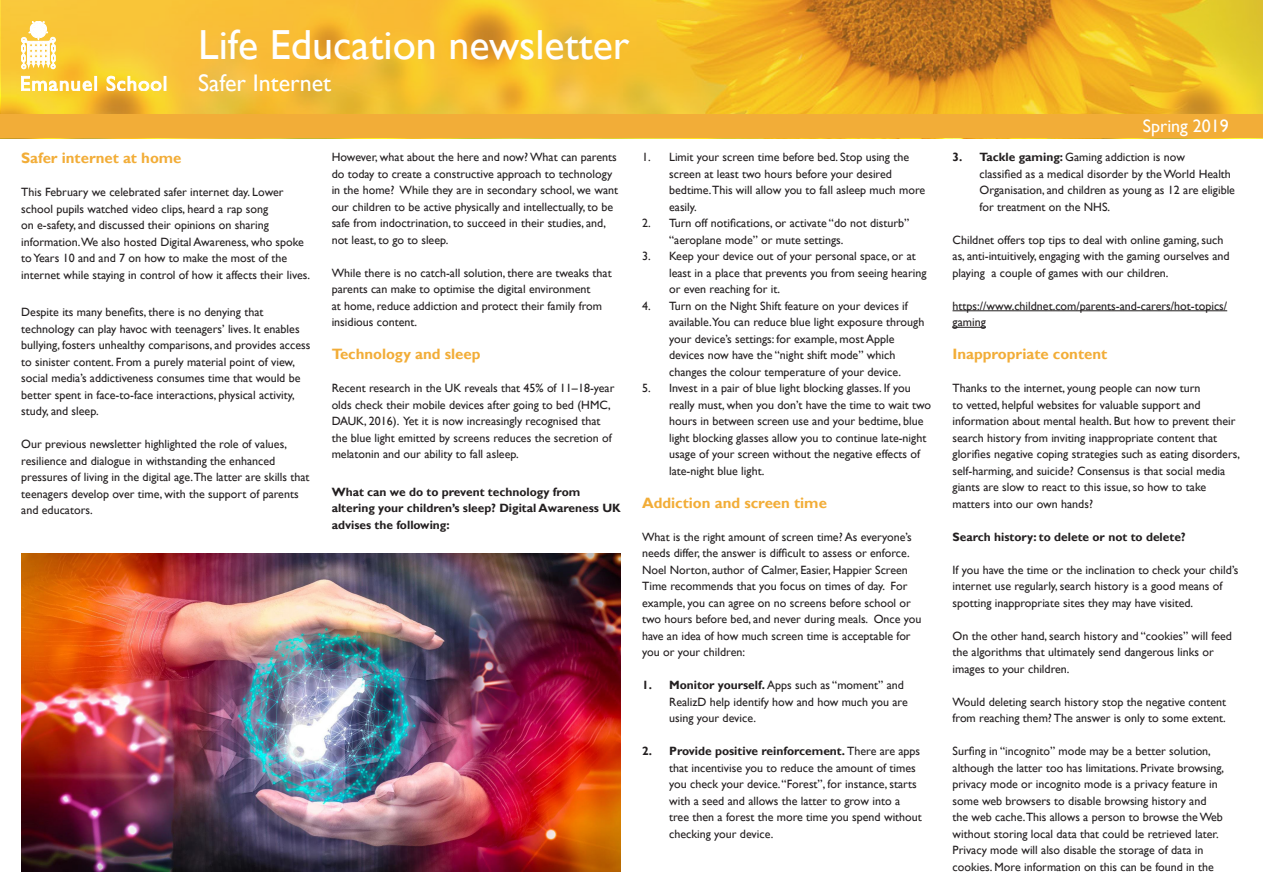
<style>
.page{position:relative;width:1263px;height:893px;background:#fff}
.page>*{position:absolute;margin:0;border:0;box-sizing:border-box;transform-origin:0 0}
.t1{font:42px "Gill Sans";color:#fff}
.t2{font:24px "Gill Sans";color:#fff}
.t3{font:18px "Gill Sans";color:#fff}
.t4{font:700 15px "Gill Sans";color:#f2ad38}
.t5{font:12px/16.5px "Gill Sans";color:#231f20}
.t6{font:700 12px/16.5px "Gill Sans";color:#231f20}
.s1{font-weight:700}
</style>
<div class="page">
<svg style="left:1px;top:0;width:1262px;height:115px;background:#ecb32b"></svg>
<div style="left:0;top:115px;width:1262px;height:23px;background:#f2ad38"></div>
<hr style="left:952px;top:310px;width:275px;height:1px;background:#231f20">
<hr style="left:952px;top:327px;width:34px;height:1px;background:#231f20">
<svg style="left:21px;top:21px;width:35px;height:49px"></svg>
<svg style="left:21px;top:76px;width:76px;height:15px"></svg>
<svg style="left:107px;top:76px;width:59px;height:15px"></svg>
<img style="left:21px;top:554px;width:600px;height:318px">
<p class="t1" style="left:198px;top:20px;width:433px">Life Education newsletter</p>
<p class="t2" style="left:198px;top:69px;width:135px">Safer Internet</p>
<p class="t4" style="left:21px;top:149px;width:162px">Safer internet at home</p>
<p class="t5" style="left:21px;top:184px;width:290px">This February we celebrated safer internet day. Lower school pupils watched video clips, heard a rap song<br>on e-safety, and discussed their opinions on sharing information.We also hosted Digital Awareness, who spoke to Years 10 and and 7 on how to make the most of the internet while staying in control of how it affects their lives.</p>
<p class="t5" style="left:21px;top:304px;width:291px">Despite its many benefits, there is no denying that technology can play havoc with teenagers’ lives. It enables bullying, fosters unhealthy comparisons, and provides access to sinister content. From a purely material point of view, social media’s addictiveness consumes time that would be better spent in face-to-face interactions, physical activity, study, and sleep.</p>
<p class="t5" style="left:21px;top:436px;width:290px">Our previous newsletter highlighted the role of values, resilience and dialogue in withstanding the enhanced pressures of living in the digital age.The latter are skills that teenagers develop over time, with the support of parents and educators.</p>
<p class="t5" style="left:332px;top:149px;width:288px">However, what about the here and now? What can parents do today to create a constructive approach to technology in the home? While they are in secondary school, we want our children to be active physically and intellectually, to be safe from indoctrination, to succeed in their studies, and, not least, to go to sleep.</p>
<p class="t5" style="left:332px;top:265px;width:281px">While there is no catch-all solution, there are tweaks that parents can make to optimise the digital environment<br>at home, reduce addiction and protect their family from insidious content.</p>
<p class="t4" style="left:332px;top:345px;width:150px">Technology and sleep</p>
<p class="t5" style="left:332px;top:380px;width:284px">Recent research in the UK reveals that 45% of 11–18-year olds check their mobile devices after going to bed (HMC, DAUK, 2016). Yet it is now increasingly recognised that the blue light emitted by screens reduces the secretion of melatonin and our ability to fall asleep.</p>
<p class="t6" style="left:332px;top:484px;width:291px">What can we do to prevent technology from altering your children’s sleep? Digital Awareness UK advises the following:</p>
<p class="t5" style="left:669px;top:149px;width:258px;text-indent:-27px">1. Limit your screen time before bed. Stop using the screen at least two hours before your desired bedtime.This will allow you to fall asleep much more easily.</p>
<p class="t5" style="left:669px;top:215px;width:242px;text-indent:-27px">2. Turn off notifications, or activate “do not disturb” “aeroplane mode” or mute settings.</p>
<p class="t5" style="left:669px;top:248px;width:259px;text-indent:-27px">3. Keep your device out of your personal space, or at least in a place that prevents you from seeing hearing or even reaching for it.</p>
<p class="t5" style="left:669px;top:298px;width:257px;text-indent:-27px">4. Turn on the Night Shift feature on your devices if available.You can reduce blue light exposure through your device’s settings: for example, most Apple devices now have the “night shift mode” which changes the colour temperature of your device.</p>
<p class="t5" style="left:669px;top:380px;width:264px;text-indent:-27px">5. Invest in a pair of blue light blocking glasses. If you really must, when you don’t have the time to wait two hours in between screen use and your bedtime, blue light blocking glasses allow you to continue late-night usage of your screen without the negative effects of late-night blue light.</p>
<p class="t4" style="left:642px;top:494px;width:186px">Addiction and screen time</p>
<p class="t5" style="left:642px;top:529px;width:281px">What is the right amount of screen time? As everyone’s needs differ, the answer is difficult to assess or enforce.<br>Noel Norton, author of Calmer, Easier, Happier Screen Time recommends that you focus on times of day. For example, you can agree on no screens before school or two hours before bed, and never during meals. Once you have an idea of how much screen time is acceptable for you or your children:</p>
<p class="t5" style="left:669px;top:677px;width:240px;text-indent:-27px"><span class="s1">1. Monitor yourself.</span> Apps such as “moment” and<br>RealizD help identify how and how much you are using your device.</p>
<p class="t5" style="left:669px;top:743px;width:254px;text-indent:-27px"><span class="s1">2. Provide positive reinforcement.</span> There are apps that incentivise you to reduce the amount of times you check your device. “Forest”, for instance, starts with a seed and allows the latter to grow into a tree then a forest the more time you spend without checking your device.</p>
<p class="t3" style="left:1143px;top:116px;width:88px">Spring 2019</p>
<p class="t5" style="left:979px;top:149px;width:257px;text-indent:-27px"><span class="s1">3. Tackle gaming:</span> Gaming addiction is now<br>classified as a medical disorder by the World Health Organisation, and children as young as 12 are eligible for treatment on the NHS.</p>
<p class="t5" style="left:952px;top:232px;width:279px">Childnet offers top tips to deal with online gaming, such as, anti-intuitively, engaging with the gaming ourselves and playing a couple of games with our children.</p>
<p class="t5" style="left:952px;top:298px;width:276px">https://www.childnet.com/parents-and-carers/hot-topics/ gaming</p>
<p class="t4" style="left:952px;top:345px;width:156px">Inappropriate content</p>
<p class="t5" style="left:952px;top:380px;width:289px">Thanks to the internet, young people can now turn<br>to vetted, helpful websites for valuable support and information about mental health. But how to prevent their search history from inviting inappropriate content that glorifies negative coping strategies such as eating disorders, self-harming, and suicide? Consensus is that social media giants are slow to react to this issue, so how to take matters into our own hands?</p>
<p class="t6" style="left:952px;top:529px;width:234px">Search history: to delete or not to delete?</p>
<p class="t5" style="left:952px;top:562px;width:287px">If you have the time or the inclination to check your child’s internet use regularly, search history is a good means of spotting inappropriate sites they may have visited.</p>
<p class="t5" style="left:952px;top:628px;width:281px">On the other hand, search history and “cookies” will feed the algorithms that ultimately send dangerous links or images to your children.</p>
<p class="t5" style="left:952px;top:694px;width:275px">Would deleting search history stop the negative content from reaching them? The answer is only to some extent.</p>
<p class="t5" style="left:952px;top:743px;width:273px">Surfing in “incognito” mode may be a better solution, although the latter too has limitations. Private browsing, privacy mode or incognito mode is a privacy feature in some web browsers to disable browsing history and the web cache.This allows a person to browse the Web without storing local data that could be retrieved later.<br>Privacy mode will also disable the storage of data in cookies. More information on this can be found in the</p>
</div>
